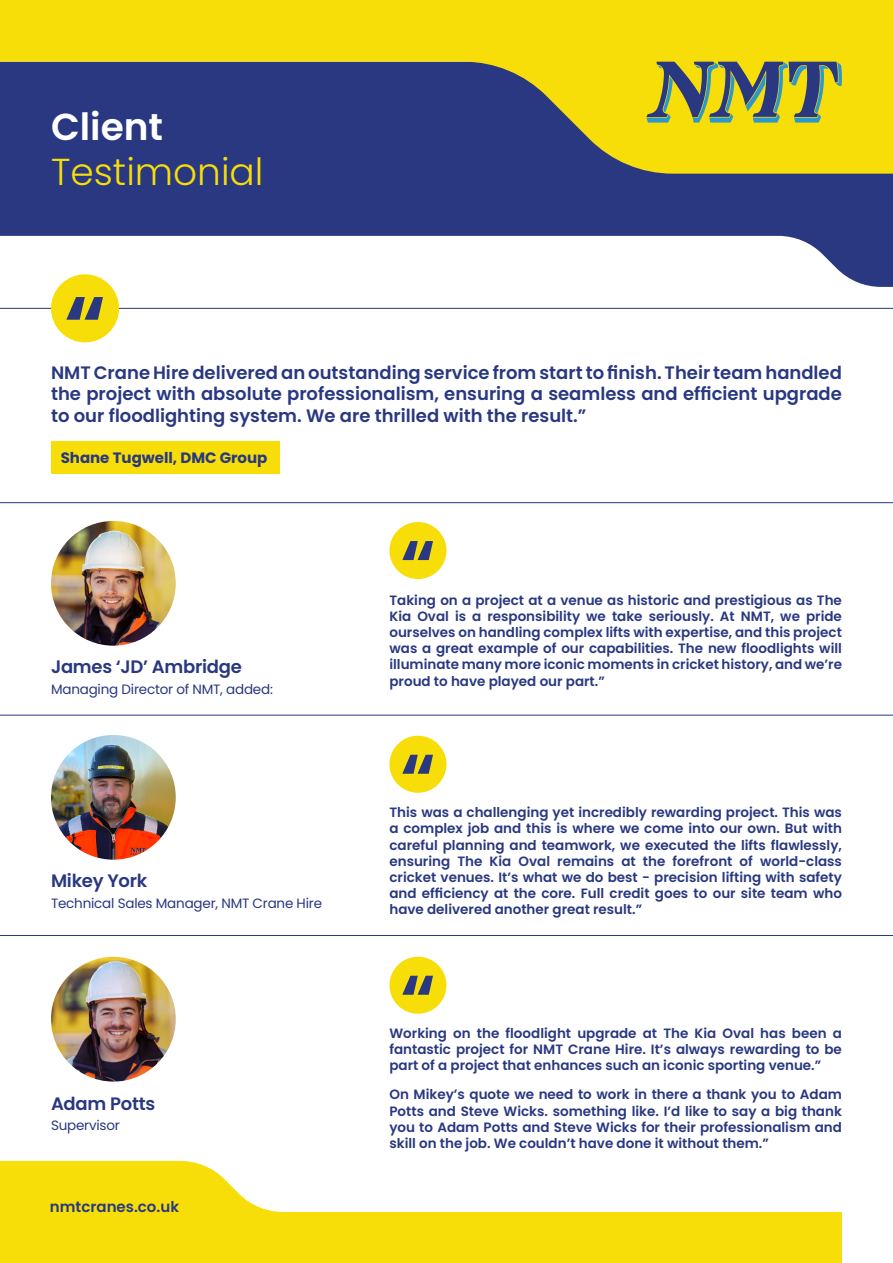
<style>
.page{position:relative;width:893px;height:1263px;background:#fff}
.page>*{position:absolute;margin:0;border:0;box-sizing:border-box;transform-origin:0 0}
.t1{font:600 90px "Poppins";color:#293880}
.t2{font:600 75.45px "Poppins";color:#293880}
.t3{font:300 37.5px "Poppins";color:#f7de08}
.t4{font:600 37.5px "Poppins";color:#fff}
.t5{font:600 18px/21.6px "Poppins";color:#293880;text-align:justify}
.t6{font:700 15px "Poppins";color:#293880}
.t7{font:600 15px "Poppins";color:#293880}
.t8{font:600 13.5px/16.2px "Poppins";color:#293880;text-align:justify}
.t9{font:13.5px "Poppins";letter-spacing:-.015em;color:#293880}
</style>
<div class="page">
<svg style="left:0;top:174px;width:893px;height:113px;fill:#293880"></svg>
<svg style="left:0;top:0;width:893px;height:174px;background:#9b943d"></svg>
<svg style="left:646px;top:62px;width:196px;height:61px;background:#939a4c"></svg>
<svg style="left:0;top:1161px;width:842px;height:102px;fill:#f7de08"></svg>
<hr style="left:0;top:308px;width:893px;height:1px;background:#293880">
<hr style="left:0;top:502px;width:893px;height:1px;background:#293880">
<hr style="left:0;top:715px;width:893px;height:1px;background:#293880">
<hr style="left:0;top:935px;width:893px;height:1px;background:#293880">
<div style="left:51px;top:274px;width:68px;height:68px;background:#f7de08;border-radius:50%"></div>
<div style="left:51px;top:442px;width:229px;height:32px;background:#f7de08"></div>
<img style="left:51px;top:521px;width:125px;height:125px;border-radius:62px">
<div style="left:389px;top:522px;width:57px;height:57px;background:#f7de08;border-radius:50%"></div>
<div style="left:389px;top:736px;width:57px;height:57px;background:#f7de08;border-radius:50%"></div>
<div style="left:389px;top:957px;width:57px;height:57px;background:#f7de08;border-radius:50%"></div>
<img style="left:51px;top:957px;width:125px;height:124px;border-radius:62px">
<img style="left:51px;top:735px;width:125px;height:125px;border-radius:62px">
<h3 class="t4" style="left:51px;top:105px;width:114px">Client</h3>
<h3 class="t3" style="left:51px;top:150px;width:214px">Testimonial</h3>
<h1 class="t1" style="left:64px;top:276px;width:44px">“</h1>
<p class="t5" style="left:51px;top:362px;width:792px">NMT Crane Hire delivered an outstanding service from start to finish. Their team handled the project with absolute professionalism, ensuring a seamless and efficient upgrade to our floodlighting system. We are thrilled with the result.”</p>
<p class="t6" style="left:61px;top:449px;width:208px">Shane Tugwell, DMC Group</p>
<h3 class="t5" style="left:51px;top:656px;width:192px">James ‘JD’ Ambridge</h3>
<p class="t9" style="left:51px;top:681px;width:223px">Managing Director of NMT, added:</p>
<h3 class="t5" style="left:51px;top:870px;width:98px">Mikey York</h3>
<p class="t9" style="left:51px;top:895px;width:273px">Technical Sales Manager, NMT Crane Hire</p>
<h3 class="t5" style="left:51px;top:1093px;width:106px">Adam Potts</h3>
<p class="t9" style="left:51px;top:1117px;width:70px">Supervisor</p>
<p class="t7" style="left:50px;top:1198px;width:131px">nmtcranes.co.uk</p>
<h2 class="t2" style="left:400px;top:523px;width:37px">“</h2>
<p class="t8" style="left:389px;top:592px;width:454px">Taking on a project at a venue as historic and prestigious as The Kia Oval is a responsibility we take seriously. At NMT, we pride ourselves on handling complex lifts with expertise, and this project was a great example of our capabilities. The new floodlights will illuminate many more iconic moments in cricket history, and we’re proud to have played our part.”</p>
<h2 class="t2" style="left:400px;top:737px;width:37px">“</h2>
<p class="t8" style="left:389px;top:804px;width:454px">This was a challenging yet incredibly rewarding project. This was a complex job and this is where we come into our own. But with careful planning and teamwork, we executed the lifts flawlessly, ensuring The Kia Oval remains at the forefront of world-class cricket venues. It’s what we do best - precision lifting with safety and efficiency at the core. Full credit goes to our site team who have delivered another great result.”</p>
<h2 class="t2" style="left:400px;top:958px;width:37px">“</h2>
<p class="t8" style="left:389px;top:1025px;width:454px">Working on the floodlight upgrade at The Kia Oval has been a fantastic project for NMT Crane Hire. It’s always rewarding to be part of a project that enhances such an iconic sporting venue.”</p>
<p class="t8" style="left:389px;top:1087px;width:454px">On Mikey’s quote we need to work in there a thank you to Adam Potts and Steve Wicks. something like. I’d like to say a big thank you to Adam Potts and Steve Wicks for their professionalism and skill on the job. We couldn’t have done it without them.”</p>
</div>
